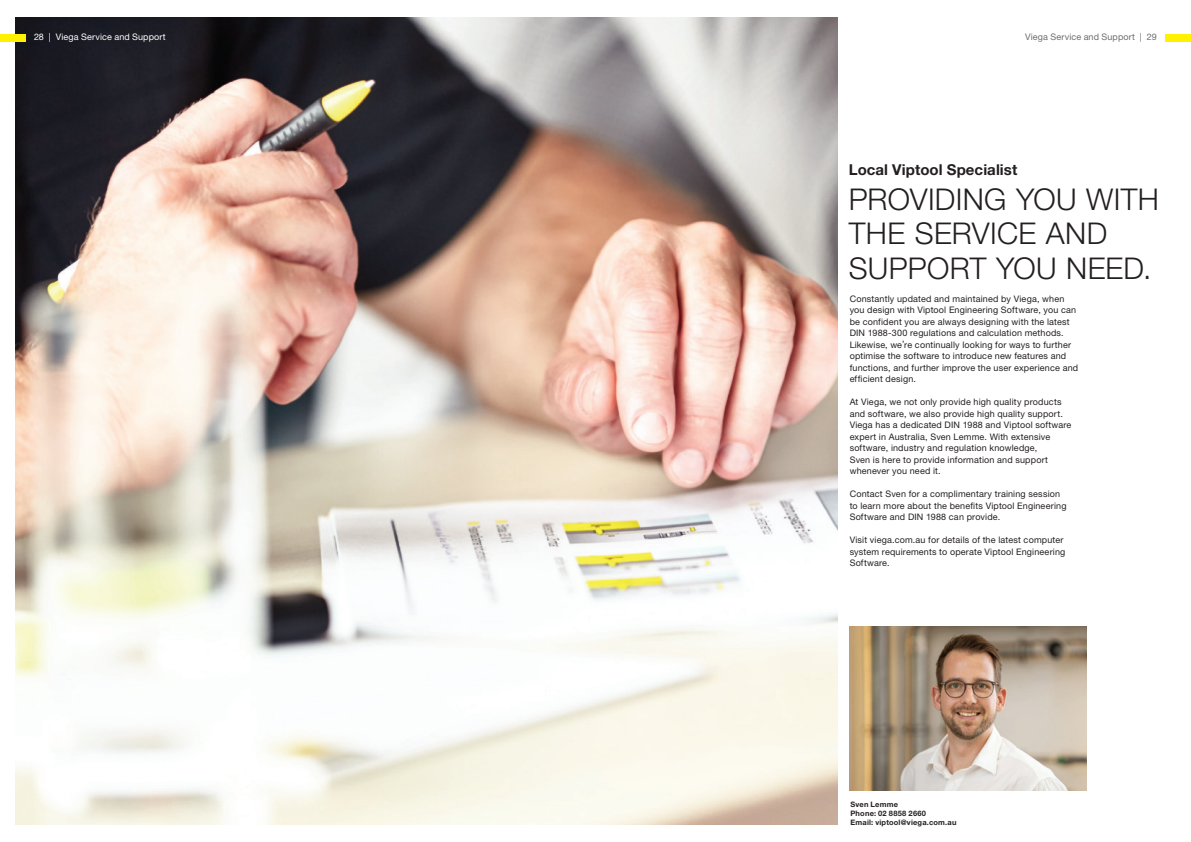
<style>
.page{position:relative;width:1191px;height:842px;background:#fff}
.page>*{position:absolute;margin:0;border:0;box-sizing:border-box;transform-origin:0 0}
.t1{font:30px/34.5px "M Ying Hei PR Cfor Viega W3";letter-spacing:.01em;color:#231f20}
.t2{font:15px "M Ying Hei PR Cfor Viega W7";letter-spacing:.005em;color:#231f20}
.t3{font:9px/11.5px "M Ying Hei PR Cfor Viega W4";letter-spacing:.02em;color:#231f20}
.t4{font:9px "M Ying Hei PR Cfor Viega W4";letter-spacing:.01em;color:#fff}
.t5{font:9px "M Ying Hei PR Cfor Viega W4";letter-spacing:.01em;color:#6c6d70}
.t6{font:7.5px/9px "M Ying Hei PR Cfor Viega W7";letter-spacing:.025em;color:#231f20}
</style>
<div class="page">
<img style="left:849px;top:626px;width:237px;height:164px">
<img style="left:16px;top:17px;width:821px;height:808px">
<div style="left:1165px;top:34px;width:26px;height:7px;background:#fff101"></div>
<div style="left:0;top:34px;width:26px;height:7px;background:#fff101"></div>
<p class="t4" style="left:34px;top:32px;width:133px">28 | Viega Service and Support</p>
<p class="t5" style="left:1025px;top:32px;width:133px">Viega Service and Support | 29</p>
<h2 class="t2" style="left:849px;top:161px;width:170px">Local Viptool Specialist</h2>
<h1 class="t1" style="left:849px;top:182px;width:312px">PROVIDING YOU WITH<br>THE SERVICE AND<br>SUPPORT YOU NEED.</h1>
<p class="t3" style="left:849px;top:293px;width:230px">Constantly updated and maintained by Viega, when you design with Viptool Engineering Software, you can be confident you are always designing with the latest DIN 1988-300 regulations and calculation methods.<br>Likewise, we’re continually looking for ways to further optimise the software to introduce new features and functions, and further improve the user experience and efficient design.</p>
<p class="t3" style="left:849px;top:396px;width:223px">At Viega, we not only provide high quality products and software, we also provide high quality support.<br>Viega has a dedicated DIN 1988 and Viptool software expert in Australia, Sven Lemme. With extensive software, industry and regulation knowledge,<br>Sven is here to provide information and support whenever you need it.</p>
<p class="t3" style="left:849px;top:488px;width:218px">Contact Sven for a complimentary training session to learn more about the benefits Viptool Engineering<br>Software and DIN 1988 can provide.</p>
<p class="t3" style="left:849px;top:534px;width:217px">Visit viega.com.au for details of the latest computer system requirements to operate Viptool Engineering<br>Software.</p>
<p class="t6" style="left:850px;top:799px;width:107px">Sven Lemme<br>Phone: 02 8858 2660<br>Email: viptool@viega.com.au</p>
</div>
